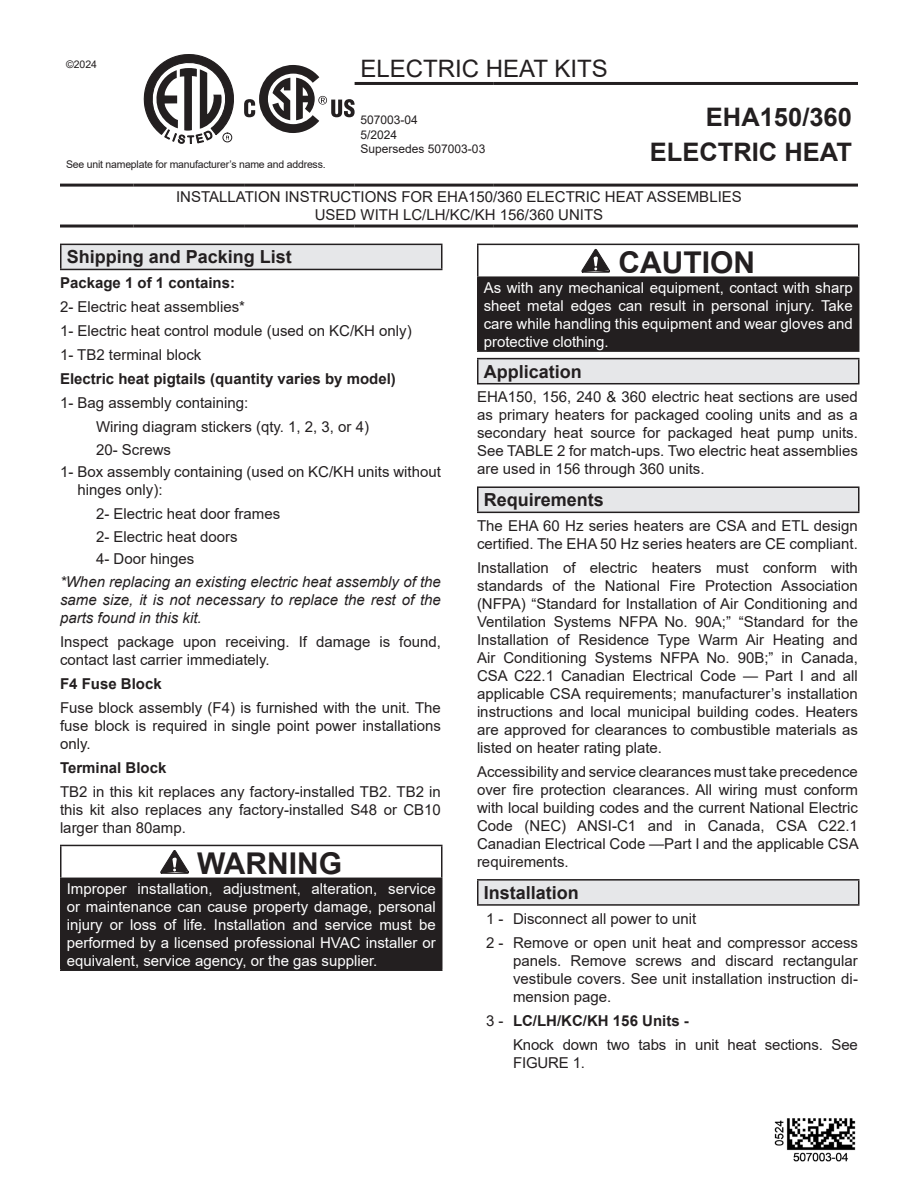
<style>
.page{position:relative;width:918px;height:1188px;background:#fff}
.page>*{position:absolute;margin:0;border:0;box-sizing:border-box;transform-origin:0 0}
.WARNING_20pt{font:700 30px "Arial";color:#231f20}
.t1{font:700 25.5px "Arial";color:#231f20}
.t2{font:24px "Arial";color:#231f20}
.Header_1{font:700 18px "Arial";color:#231f20}
.Paragraph{font:15px/18px "Arial";color:#231f20;text-align:justify}
.White_10pt{font:15px/18px "Arial";color:#fff;text-align:justify}
.Paragraph_Indent{font:15px/18px "Arial";color:#231f20}
.Paragraph-2{font:italic 15px/18px "Arial";color:#231f20;text-align:justify}
.Paragraph-3{font:700 15px "Arial";color:#231f20}
.t3{font:12px/14.4px "Arial";color:#231f20}
.t4{font:10.5px "Arial";letter-spacing:-.02em;color:#231f20}
.s1{font-weight:400}
</style>
<div class="page">
<hr style="left:355px;top:82px;width:138px;height:3px;background:#231f20">
<hr style="left:493px;top:82px;width:365px;height:3px;background:#231f20">
<hr style="left:60px;top:184px;width:74px;height:3px;background:#231f20">
<hr style="left:134px;top:184px;width:110px;height:3px;background:#231f20">
<hr style="left:244px;top:184px;width:111px;height:3px;background:#231f20">
<hr style="left:355px;top:184px;width:138px;height:3px;background:#231f20">
<hr style="left:493px;top:184px;width:365px;height:3px;background:#231f20">
<hr style="left:60px;top:225px;width:74px;height:3px;background:#231f20">
<hr style="left:134px;top:225px;width:110px;height:3px;background:#231f20">
<hr style="left:244px;top:225px;width:111px;height:3px;background:#231f20">
<hr style="left:355px;top:225px;width:138px;height:3px;background:#231f20">
<hr style="left:493px;top:225px;width:365px;height:3px;background:#231f20">
<svg style="left:144px;top:54px;width:90px;height:90px"></svg>
<svg style="left:244px;top:65px;width:111px;height:68px"></svg>
<img style="left:774px;top:1118px;width:82px;height:44px">
<div style="left:61px;top:244px;width:381px;height:25px;background:#e6e7e9"></div>
<hr style="left:60px;top:244px;width:382px;height:1px;background:#231f20">
<hr style="left:60px;top:245px;width:2px;height:24px;background:#231f20">
<svg style="left:441px;top:245px;width:1px;height:24px"></svg>
<hr style="left:60px;top:269px;width:382px;height:1px;background:#231f20">
<div style="left:61px;top:878px;width:381px;height:92px;background:#231f20"></div>
<hr style="left:60px;top:845px;width:382px;height:1px;background:#231f20">
<hr style="left:60px;top:846px;width:2px;height:32px;background:#231f20">
<hr style="left:441px;top:846px;width:1px;height:32px;background:#231f20">
<hr style="left:60px;top:878px;width:382px;height:1px;background:#231f20">
<hr style="left:60px;top:879px;width:2px;height:90px;background:#231f20">
<hr style="left:60px;top:969px;width:382px;height:2px;background:#231f20">
<svg style="left:160px;top:850px;width:29px;height:24px"></svg>
<div style="left:478px;top:277px;width:381px;height:74px;background:#231f20"></div>
<hr style="left:477px;top:244px;width:383px;height:1px;background:#231f20">
<hr style="left:477px;top:245px;width:1px;height:31px;background:#231f20">
<hr style="left:858px;top:245px;width:2px;height:31px;background:#231f20">
<hr style="left:477px;top:276px;width:383px;height:2px;background:#231f20">
<hr style="left:477px;top:278px;width:1px;height:72px;background:#231f20">
<hr style="left:858px;top:278px;width:2px;height:72px;background:#231f20">
<hr style="left:477px;top:350px;width:383px;height:2px;background:#231f20">
<svg style="left:581px;top:248px;width:29px;height:25px"></svg>
<div style="left:478px;top:359px;width:381px;height:25px;background:#e6e7e9"></div>
<hr style="left:477px;top:358px;width:383px;height:1px;background:#231f20">
<svg style="left:477px;top:359px;width:1px;height:24px"></svg>
<hr style="left:858px;top:359px;width:2px;height:24px;background:#231f20">
<hr style="left:477px;top:383px;width:383px;height:1px;background:#231f20">
<div style="left:478px;top:487px;width:381px;height:25px;background:#e6e7e9"></div>
<hr style="left:477px;top:486px;width:383px;height:2px;background:#231f20">
<svg style="left:477px;top:488px;width:1px;height:24px"></svg>
<hr style="left:858px;top:488px;width:2px;height:24px;background:#231f20">
<hr style="left:477px;top:512px;width:383px;height:1px;background:#231f20">
<div style="left:478px;top:880px;width:381px;height:25px;background:#e6e7e9"></div>
<hr style="left:477px;top:879px;width:383px;height:2px;background:#231f20">
<svg style="left:477px;top:881px;width:1px;height:23px"></svg>
<hr style="left:858px;top:881px;width:2px;height:23px;background:#231f20">
<hr style="left:477px;top:904px;width:383px;height:2px;background:#231f20">
<p class="t4" style="left:66px;top:57px;width:33px">©2024</p>
<h3 class="t2" style="left:361px;top:53px;width:249px">ELECTRIC HEAT KITS</h3>
<p class="t3" style="left:361px;top:113px;width:126px">507003-04<br>5/2024<br>Supersedes 507003-03</p>
<h2 class="t1" style="left:706px;top:99px;width:147px">EHA150/360</h2>
<p class="t4" style="left:66px;top:157px;width:261px">See unit nameplate for manufacturer’s name and address.</p>
<h2 class="t1" style="left:650px;top:134px;width:204px">ELECTRIC HEAT</h2>
<p class="Paragraph" style="left:176px;top:188px;width:567px;text-align:center">INSTALLATION INSTRUCTIONS FOR EHA150/360 ELECTRIC HEAT ASSEMBLIES<br>USED WITH LC/LH/KC/KH 156/360 UNITS</p>
<p class="Header_1" style="left:67px;top:244px;width:227px">Shipping and Packing List</p>
<p class="Paragraph-3" style="left:60px;top:272px;width:177px">Package 1 of 1 contains:</p>
<p class="Paragraph" style="left:60px;top:298px;width:187px">2- Electric heat assemblies*</p>
<p class="Paragraph" style="left:60px;top:322px;width:353px">1- Electric heat control module (used on KC/KH only)</p>
<p class="Paragraph" style="left:60px;top:346px;width:143px">1- TB2 terminal block</p>
<p class="Paragraph-3" style="left:60px;top:368px;width:337px">Electric heat pigtails (quantity varies by model)</p>
<p class="Paragraph" style="left:60px;top:394px;width:190px">1- Bag assembly containing:</p>
<p class="Paragraph_Indent" style="left:96px;top:418px;width:275px">Wiring diagram stickers (qty. 1, 2, 3, or 4)</p>
<p class="Paragraph_Indent" style="left:96px;top:440px;width:77px">20- Screws</p>
<p class="Paragraph" style="left:78px;top:463px;width:365px;text-indent:-18px">1- Box assembly containing (used on KC/KH units without hinges only):</p>
<p class="Paragraph_Indent" style="left:96px;top:505px;width:186px">2- Electric heat door frames</p>
<p class="Paragraph_Indent" style="left:96px;top:527px;width:143px">2- Electric heat doors</p>
<p class="Paragraph_Indent" style="left:96px;top:550px;width:100px">4- Door hinges</p>
<p class="Paragraph-2" style="left:60px;top:573px;width:382px">*When replacing an existing electric heat assembly of the same size, it is not necessary to replace the rest of the parts found in this kit.</p>
<p class="Paragraph" style="left:60px;top:632px;width:382px">Inspect package upon receiving. If damage is found, contact last carrier immediately.</p>
<p class="Paragraph-3" style="left:60px;top:673px;width:103px">F4 Fuse Block</p>
<p class="Paragraph" style="left:60px;top:698px;width:382px">Fuse block assembly (F4) is furnished with the unit. The fuse block is required in single point power installations only.</p>
<p class="Paragraph-3" style="left:60px;top:757px;width:108px">Terminal Block</p>
<p class="Paragraph" style="left:60px;top:782px;width:382px">TB2 in this kit replaces any factory-installed TB2. TB2 in this kit also replaces any factory-installed S48 or CB10 larger than 80amp.</p>
<p class="WARNING_20pt" style="left:197px;top:842px;width:146px">WARNING</p>
<p class="White_10pt" style="left:67px;top:879px;width:370px">Improper installation, adjustment, alteration, service or maintenance can cause property damage, personal injury or loss of life. Installation and service must be performed by a licensed professional HVAC installer or equivalent, service agency, or the gas supplier.</p>
<p class="WARNING_20pt" style="left:618px;top:241px;width:138px">CAUTION</p>
<p class="White_10pt" style="left:484px;top:278px;width:370px">As with any mechanical equipment, contact with sharp sheet metal edges can result in personal injury. Take care while handling this equipment and wear gloves and protective clothing.</p>
<p class="Header_1" style="left:484px;top:359px;width:100px">Application</p>
<p class="Paragraph" style="left:477px;top:388px;width:382px">EHA150, 156, 240 &amp; 360 electric heat sections are used as primary heaters for packaged cooling units and as a secondary heat source for packaged heat pump units.<br>See TABLE 2 for match-ups. Two electric heat assemblies are used in 156 through 360 units.</p>
<p class="Header_1" style="left:484px;top:487px;width:122px">Requirements</p>
<p class="Paragraph" style="left:477px;top:517px;width:382px">The EHA 60 Hz series heaters are CSA and ETL design certified. The EHA 50 Hz series heaters are CE compliant.</p>
<p class="Paragraph" style="left:477px;top:559px;width:383px">Installation of electric heaters must conform with standards of the National Fire Protection Association (NFPA) “Standard for Installation of Air Conditioning and Ventilation Systems NFPA No. 90A;” “Standard for the Installation of Residence Type Warm Air Heating and Air Conditioning Systems NFPA No. 90B;” in Canada, CSA C22.1 Canadian Electrical Code — Part I and all applicable CSA requirements; manufacturer’s installation instructions and local municipal building codes. Heaters are approved for clearances to combustible materials as listed on heater rating plate.</p>
<p class="Paragraph" style="left:477px;top:763px;width:383px">Accessibility and service clearances must take precedence over fire protection clearances. All wiring must conform with local building codes and the current National Electric Code (NEC) ANSI-C1 and in Canada, CSA C22.1<br>Canadian Electrical Code —Part I and the applicable CSA requirements.</p>
<p class="Header_1" style="left:484px;top:880px;width:97px">Installation</p>
<p class="Paragraph" style="left:486px;top:909px;width:212px">1 - Disconnect all power to unit</p>
<p class="Paragraph" style="left:513px;top:933px;width:347px;text-indent:-27px">2 - Remove or open unit heat and compressor access panels. Remove screws and discard rectangular vestibule covers. See unit installation instruction di&shy;mension page.</p>
<p class="Paragraph-3" style="left:486px;top:1010px;width:204px"><span class="s1">3 -</span> LC/LH/KC/KH 156 Units -</p>
<p class="Paragraph_Indent" style="left:513px;top:1035px;width:346px">Knock down two tabs in unit heat sections. See<br>FIGURE 1.</p>
</div>
